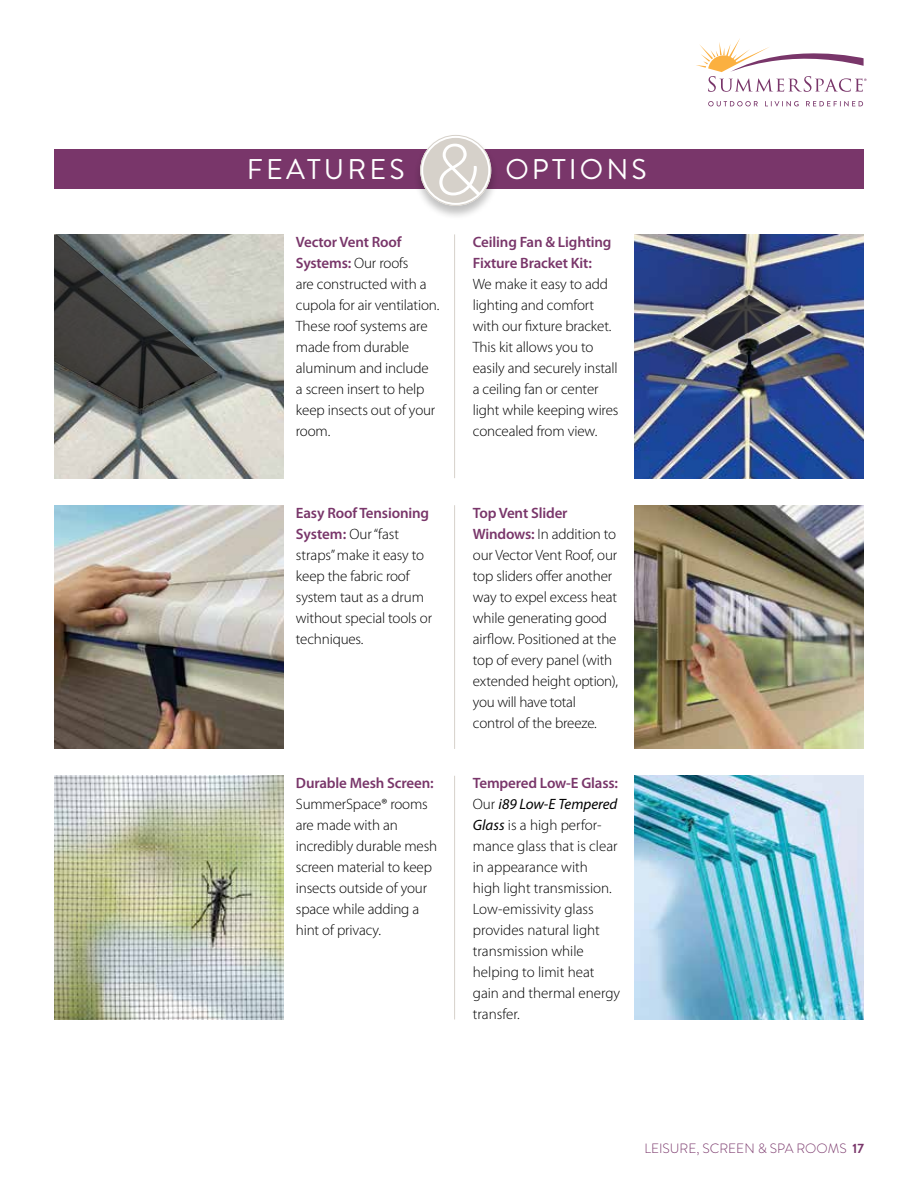
<style>
.page{position:relative;width:918px;height:1188px;background:#fff}
.page>*{position:absolute;margin:0;border:0;box-sizing:border-box;transform-origin:0 0}
.t1{font:300 72px "Brandon Grotesque";color:#fff}
.t2{font:28.5px "Brandon Grotesque";letter-spacing:.11em;color:#fff}
.t3{font:300 15px/21px "Myriad Pro";letter-spacing:-.01em;color:#000}
.t4{font:600 15px/21px "Myriad Pro";letter-spacing:-.01em;color:#79366a}
.t5{font:300 13.5px "Brandon Grotesque";color:#79366a}
.s1{font-weight:600;color:#79366a}
.s2{font-weight:400;font-style:italic}
.s3{font-weight:700}
</style>
<div class="page">
<svg style="left:696px;top:38px;width:171px;height:54px"></svg>
<svg style="left:708px;top:101px;width:50px;height:5px"></svg>
<svg style="left:765px;top:101px;width:34px;height:5px"></svg>
<svg style="left:806px;top:101px;width:57px;height:5px"></svg>
<div style="left:54px;top:149px;width:810px;height:40px;background:#79366a"></div>
<img style="left:54px;top:235px;width:230px;height:243px">
<img style="left:54px;top:505px;width:230px;height:244px">
<img style="left:54px;top:776px;width:230px;height:243px">
<img style="left:634px;top:235px;width:230px;height:243px">
<img style="left:634px;top:776px;width:230px;height:243px">
<img style="left:634px;top:505px;width:230px;height:244px">
<hr style="left:454px;top:234px;width:1px;height:244px;background:#d6d1ca">
<hr style="left:454px;top:505px;width:1px;height:244px;background:#d6d1ca">
<hr style="left:454px;top:776px;width:1px;height:243px;background:#d6d1ca">
<div style="left:413px;top:134px;width:86px;height:86px;background:#000;opacity:.25"></div>
<svg style="left:420px;top:135px;width:71px;height:71px"></svg>
<div style="left:423px;top:138px;width:65px;height:65px;background:#d6d1ca;border-radius:50%"></div>
<div style="left:420px;top:135px;width:71px;height:71px;border:1px solid #d6d1ca;border-radius:50%"></div>
<div style="left:425px;top:140px;width:61px;height:61px;border:1px solid #d6d1ca;border-radius:50%"></div>
<svg style="left:54px;top:235px;width:163px;height:174px;background:#5f6260"></svg>
<img style="left:684px;top:295px;width:127px;height:67px">
<h2 class="t2" style="left:247px;top:150px;width:159px">FEATURES</h2>
<h1 class="t1" style="left:433px;top:121px;width:50px">&amp;</h1>
<h2 class="t2" style="left:505px;top:150px;width:143px">OPTIONS</h2>
<p class="t3" style="left:296px;top:232px;width:145px"><span class="s1">Vector Vent Roof<br>Systems:</span> Our roofs<br>are constructed with a cupola for air ventilation.<br>These roof systems are made from durable aluminum and include<br>a screen insert to help keep insects out of your room.</p>
<p class="t3" style="left:296px;top:503px;width:138px"><span class="s1">Easy Roof Tensioning<br>System:</span> Our “fast straps” make it easy to keep the fabric roof system taut as a drum without special tools or techniques.</p>
<p class="t4" style="left:296px;top:773px;width:139px">Durable Mesh Screen:</p>
<p class="t3" style="left:296px;top:794px;width:143px">SummerSpace® rooms are made with an incredibly durable mesh screen material to keep insects outside of your space while adding a hint of privacy.</p>
<p class="t4" style="left:473px;top:232px;width:140px">Ceiling Fan &amp; Lighting<br>Fixture Bracket Kit:</p>
<p class="t3" style="left:473px;top:274px;width:147px">We make it easy to add lighting and comfort with our fixture bracket.<br>This kit allows you to easily and securely install a ceiling fan or center light while keeping wires concealed from view.</p>
<p class="t3" style="left:473px;top:503px;width:147px"><span class="s1">Top Vent Slider<br>Windows:</span> In addition to our Vector Vent Roof, our top sliders offer another way to expel excess heat while generating good airflow. Positioned at the top of every panel (with extended height option), you will have total control of the breeze.</p>
<p class="t3" style="left:473px;top:773px;width:149px"><span class="s1">Tempered Low-E Glass:<br></span>Our <span class="s2">i89 Low-E Tempered<br>Glass</span> is a high perfor&shy;mance glass that is clear in appearance with<br>high light transmission.<br>Low-emissivity glass provides natural light transmission while helping to limit heat gain and thermal energy transfer.</p>
<p class="t5" style="left:644px;top:1139px;width:221px">LEISURE, SCREEN &amp; SPA ROOMS <span class="s3">17</span></p>
</div>
